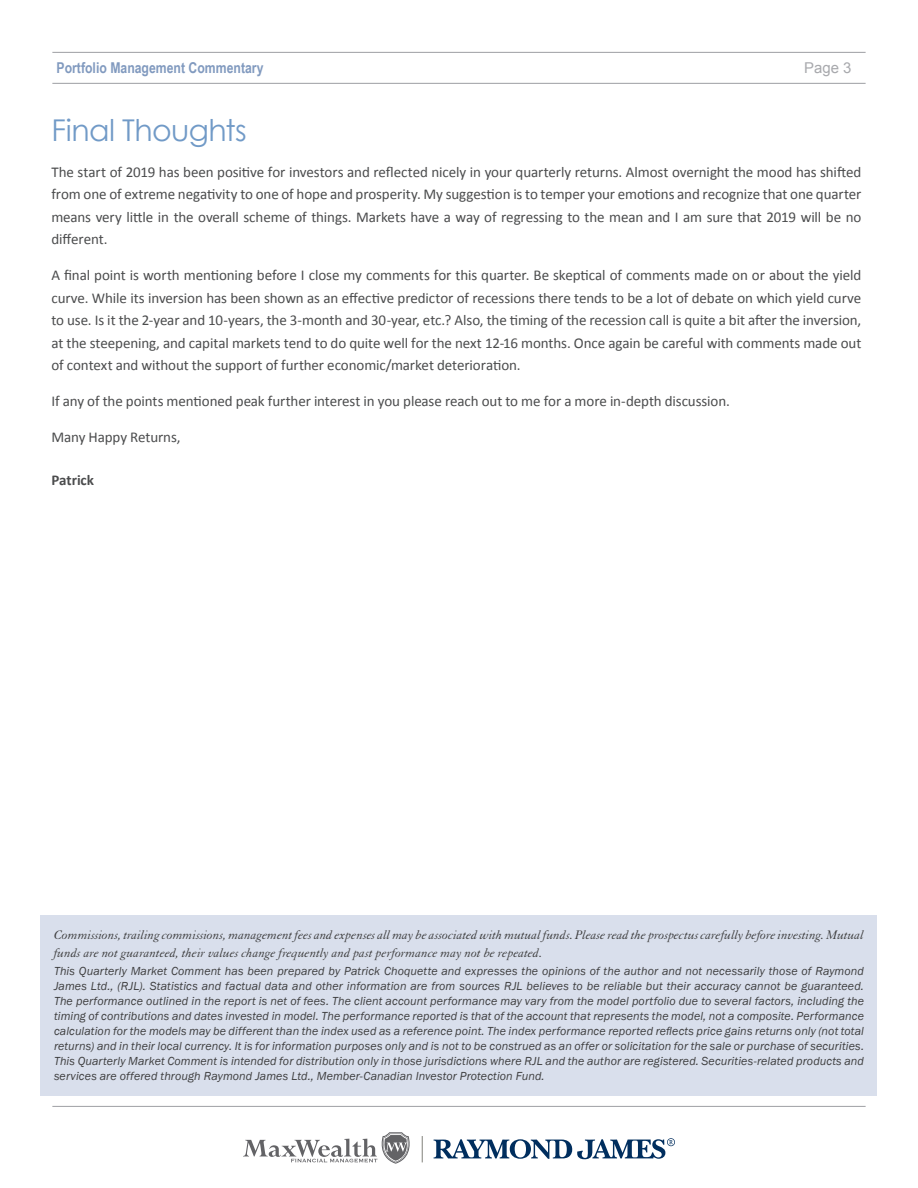
<style>
.page{position:relative;width:918px;height:1188px;background:#fff}
.page>*{position:absolute;margin:0;border:0;box-sizing:border-box;transform-origin:0 0}
.t1{font:30px "Century Gothic";letter-spacing:-.015em;color:#719ac7}
.t2{font:15px/22.5px "Calibri";letter-spacing:-.01em;color:#4b4c4d;text-align:justify}
.t3{font:700 15px "Arial Narrow";color:#819abf}
.t4{font:700 15px "Calibri";letter-spacing:-.005em;color:#4b4c4d}
.t5{font:15px "Arial";color:#a8a9ad}
.Body_Text{font:italic 13.5px/18px "Granjon LT Std";color:#3e3e3f}
.Body_Text-2{font:italic 12px/15px "Franklin Gothic";letter-spacing:.01em;color:#3e3e3f;text-align:justify}
</style>
<div class="page">
<hr style="left:52px;top:83px;width:814px;height:1px;background:#a8a9ad">
<hr style="left:52px;top:1106px;width:814px;height:1px;background:#a8a9ad">
<hr style="left:52px;top:52px;width:814px;height:1px;background:#a8a9ad">
<svg style="left:434px;top:1138px;width:241px;height:22px"></svg>
<svg style="left:422px;top:1136px;width:1px;height:26px"></svg>
<svg style="left:243px;top:1132px;width:167px;height:32px"></svg>
<div style="left:40px;top:915px;width:838px;height:180px;background:#d9dfec"></div>
<p class="t3" style="left:57px;top:56px;width:208px">Portfolio Management Commentary</p>
<p class="t5" style="left:804px;top:58px;width:49px">Page 3</p>
<p class="t1" style="left:51px;top:109px;width:197px">Final Thoughts</p>
<p class="t2" style="left:51px;top:161px;width:811px">The start of 2019 has been positive for investors and reflected nicely in your quarterly returns. Almost overnight the mood has shifted from one of extreme negativity to one of hope and prosperity. My suggestion is to temper your emotions and recognize that one quarter means very little in the overall scheme of things. Markets have a way of regressing to the mean and I am sure that 2019 will be no different.</p>
<p class="t2" style="left:51px;top:264px;width:811px">A final point is worth mentioning before I close my comments for this quarter. Be skeptical of comments made on or about the yield curve. While its inversion has been shown as an effective predictor of recessions there tends to be a lot of debate on which yield curve to use. Is it the 2-year and 10-years, the 3-month and 30-year, etc.? Also, the timing of the recession call is quite a bit after the inversion, at the steepening, and capital markets tend to do quite well for the next 12-16 months. Once again be careful with comments made out of context and without the support of further economic/market deterioration.</p>
<p class="t2" style="left:51px;top:390px;width:680px">If any of the points mentioned peak further interest in you please reach out to me for a more in-depth discussion.</p>
<p class="t2" style="left:51px;top:426px;width:131px">Many Happy Returns,</p>
<p class="t4" style="left:51px;top:470px;width:44px">Patrick</p>
<p class="Body_Text" style="left:54px;top:926px;width:811px">Commissions, trailing commissions, management fees and expenses all may be associated with mutual funds. Please read the prospectus carefully before investing. Mutual funds are not guaranteed, their values change frequently and past performance may not be repeated.</p>
<p class="Body_Text-2" style="left:54px;top:964px;width:812px">This Quarterly Market Comment has been prepared by Patrick Choquette and expresses the opinions of the author and not necessarily those of Raymond James Ltd., (RJL). Statistics and factual data and other information are from sources RJL believes to be reliable but their accuracy cannot be guaranteed.<br>The performance outlined in the report is net of fees. The client account performance may vary from the model portfolio due to several factors, including the timing of contributions and dates invested in model. The performance reported is that of the account that represents the model, not a composite. Performance calculation for the models may be different than the index used as a reference point. The index performance reported reflects price gains returns only (not total returns) and in their local currency. It is for information purposes only and is not to be construed as an offer or solicitation for the sale or purchase of securities.<br>This Quarterly Market Comment is intended for distribution only in those jurisdictions where RJL and the author are registered. Securities-related products and services are offered through Raymond James Ltd., Member-Canadian Investor Protection Fund.</p>
</div>
